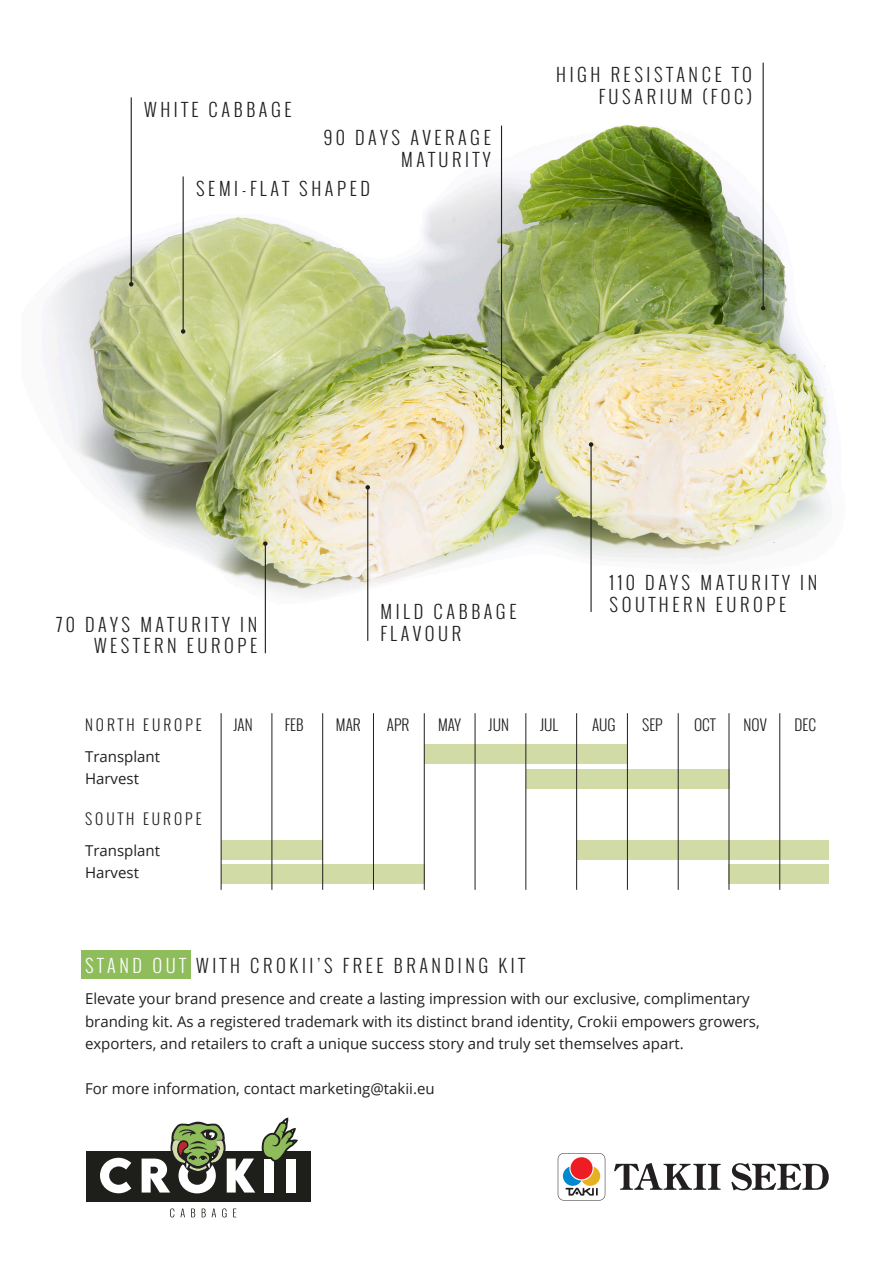
<style>
.page{position:relative;width:893px;height:1263px;background:#fff}
.page>*{position:absolute;margin:0;border:0;box-sizing:border-box;transform-origin:0 0}
.t1{font:300 18px/21.6px "Oswald";letter-spacing:.2em;color:#231f20;text-align:right}
.t2{font:15px/22.5px "Open Sans";color:#231f20}
.t3{font:300 15px "Oswald";color:#231f20}
.t4{font:300 15px "Oswald";letter-spacing:.2em;color:#231f20}
.s1{color:#fff}
</style>
<div class="page">
<img style="left:49px;top:102px;width:780px;height:518px">
<div style="left:81px;top:950px;width:109px;height:29px;background:#90bd5b"></div>
<div style="left:86px;top:1151px;width:225px;height:51px;background:#1e1e1b"></div>
<svg style="left:100px;top:1158px;width:31px;height:35px"></svg>
<div style="left:265px;top:1158px;width:9px;height:34px;background:#fff"></div>
<div style="left:286px;top:1158px;width:9px;height:34px;background:#fff"></div>
<svg style="left:142px;top:1122px;width:113px;height:71px"></svg>
<svg style="left:170px;top:1208px;width:4px;height:9px"></svg>
<svg style="left:180px;top:1208px;width:5px;height:9px"></svg>
<svg style="left:191px;top:1208px;width:4px;height:9px"></svg>
<svg style="left:202px;top:1208px;width:4px;height:9px"></svg>
<svg style="left:212px;top:1208px;width:4px;height:9px"></svg>
<svg style="left:222px;top:1208px;width:5px;height:9px"></svg>
<svg style="left:233px;top:1208px;width:3px;height:9px"></svg>
<svg style="left:262px;top:1117px;width:36px;height:50px"></svg>
<hr style="left:131px;top:97px;width:1px;height:187px;background:#231f20">
<svg style="left:129px;top:282px;width:4px;height:4px"></svg>
<hr style="left:183px;top:176px;width:1px;height:155px;background:#231f20">
<svg style="left:181px;top:329px;width:4px;height:5px"></svg>
<hr style="left:501px;top:126px;width:1px;height:321px;background:#231f20">
<svg style="left:499px;top:445px;width:5px;height:4px"></svg>
<hr style="left:265px;top:544px;width:1px;height:109px;background:#231f20">
<svg style="left:263px;top:541px;width:5px;height:5px"></svg>
<hr style="left:367px;top:487px;width:1px;height:154px;background:#231f20">
<svg style="left:365px;top:485px;width:5px;height:5px"></svg>
<hr style="left:590px;top:444px;width:2px;height:168px;background:#231f20">
<svg style="left:589px;top:442px;width:4px;height:5px"></svg>
<hr style="left:763px;top:63px;width:1px;height:245px;background:#231f20">
<svg style="left:761px;top:306px;width:4px;height:4px"></svg>
<div style="left:425px;top:744px;width:202px;height:20px;background:#d0dba6"></div>
<div style="left:526px;top:769px;width:203px;height:20px;background:#d0dba6"></div>
<div style="left:576px;top:840px;width:253px;height:19px;background:#d0dba6"></div>
<div style="left:728px;top:864px;width:101px;height:20px;background:#d0dba6"></div>
<div style="left:221px;top:840px;width:102px;height:19px;background:#d0dba6"></div>
<div style="left:221px;top:864px;width:204px;height:20px;background:#d0dba6"></div>
<hr style="left:221px;top:713px;width:1px;height:177px;background:#231f20">
<hr style="left:272px;top:713px;width:1px;height:177px;background:#231f20">
<hr style="left:322px;top:713px;width:1px;height:177px;background:#231f20">
<hr style="left:373px;top:713px;width:1px;height:177px;background:#231f20">
<hr style="left:424px;top:713px;width:1px;height:177px;background:#231f20">
<hr style="left:475px;top:713px;width:1px;height:177px;background:#231f20">
<hr style="left:525px;top:713px;width:1px;height:177px;background:#231f20">
<hr style="left:576px;top:713px;width:1px;height:177px;background:#231f20">
<hr style="left:627px;top:713px;width:1px;height:177px;background:#231f20">
<hr style="left:678px;top:713px;width:1px;height:177px;background:#231f20">
<hr style="left:729px;top:713px;width:1px;height:177px;background:#231f20">
<hr style="left:779px;top:713px;width:1px;height:177px;background:#231f20">
<svg style="left:614px;top:1163px;width:107px;height:27px"></svg>
<svg style="left:731px;top:1163px;width:98px;height:27px"></svg>
<svg style="left:558px;top:1153px;width:47px;height:47px"></svg>
<p class="t1" style="left:144px;top:99px;width:149px">WHITE CABBAGE</p>
<p class="t1" style="left:324px;top:127px;width:169px">90 DAYS AVERAGE<br>MATURITY</p>
<p class="t1" style="left:196px;top:178px;width:175px">SEMI-FLAT SHAPED</p>
<p class="t1" style="left:556px;top:64px;width:197px">HIGH RESISTANCE TO<br>FUSARIUM (FOC)</p>
<p class="t1" style="left:56px;top:613px;width:202px">70 DAYS MATURITY IN<br>WESTERN EUROPE</p>
<p class="t1" style="left:380px;top:601px;width:138px;text-align:left">MILD CABBAGE<br>FLAVOUR</p>
<p class="t1" style="left:609px;top:572px;width:209px;text-align:left">110 DAYS MATURITY IN<br>SOUTHERN EUROPE</p>
<p class="t4" style="left:85px;top:714px;width:118px">NORTH EUROPE</p>
<p class="t3" style="left:234px;top:714px;width:21px">JAN</p>
<p class="t3" style="left:285px;top:714px;width:20px">FEB</p>
<p class="t3" style="left:336px;top:714px;width:26px">MAR</p>
<p class="t3" style="left:387px;top:714px;width:24px">APR</p>
<p class="t3" style="left:438px;top:714px;width:25px">MAY</p>
<p class="t3" style="left:489px;top:714px;width:22px">JUN</p>
<p class="t3" style="left:540px;top:714px;width:20px">JUL</p>
<p class="t3" style="left:592px;top:714px;width:25px">AUG</p>
<p class="t3" style="left:642px;top:714px;width:22px">SEP</p>
<p class="t3" style="left:694px;top:714px;width:23px">OCT</p>
<p class="t3" style="left:744px;top:714px;width:25px">NOV</p>
<p class="t3" style="left:795px;top:714px;width:23px">DEC</p>
<p class="t2" style="left:85px;top:744px;width:76px">Transplant</p>
<p class="t2" style="left:85px;top:767px;width:55px">Harvest</p>
<p class="t4" style="left:85px;top:808px;width:118px">SOUTH EUROPE</p>
<p class="t2" style="left:85px;top:838px;width:76px">Transplant</p>
<p class="t2" style="left:85px;top:861px;width:55px">Harvest</p>
<p class="t1" style="left:85px;top:955px;width:442px"><span class="s1">STAND OUT</span> WITH CROKII’S FREE BRANDING KIT</p>
<p class="t2" style="left:85px;top:987px;width:676px">Elevate your brand presence and create a lasting impression with our exclusive, complimentary branding kit. As a registered trademark with its distinct brand identity, Crokii empowers growers, exporters, and retailers to craft a unique success story and truly set themselves apart.</p>
<p class="t2" style="left:85px;top:1077px;width:351px">For more information, contact marketing@takii.eu</p>
</div>
